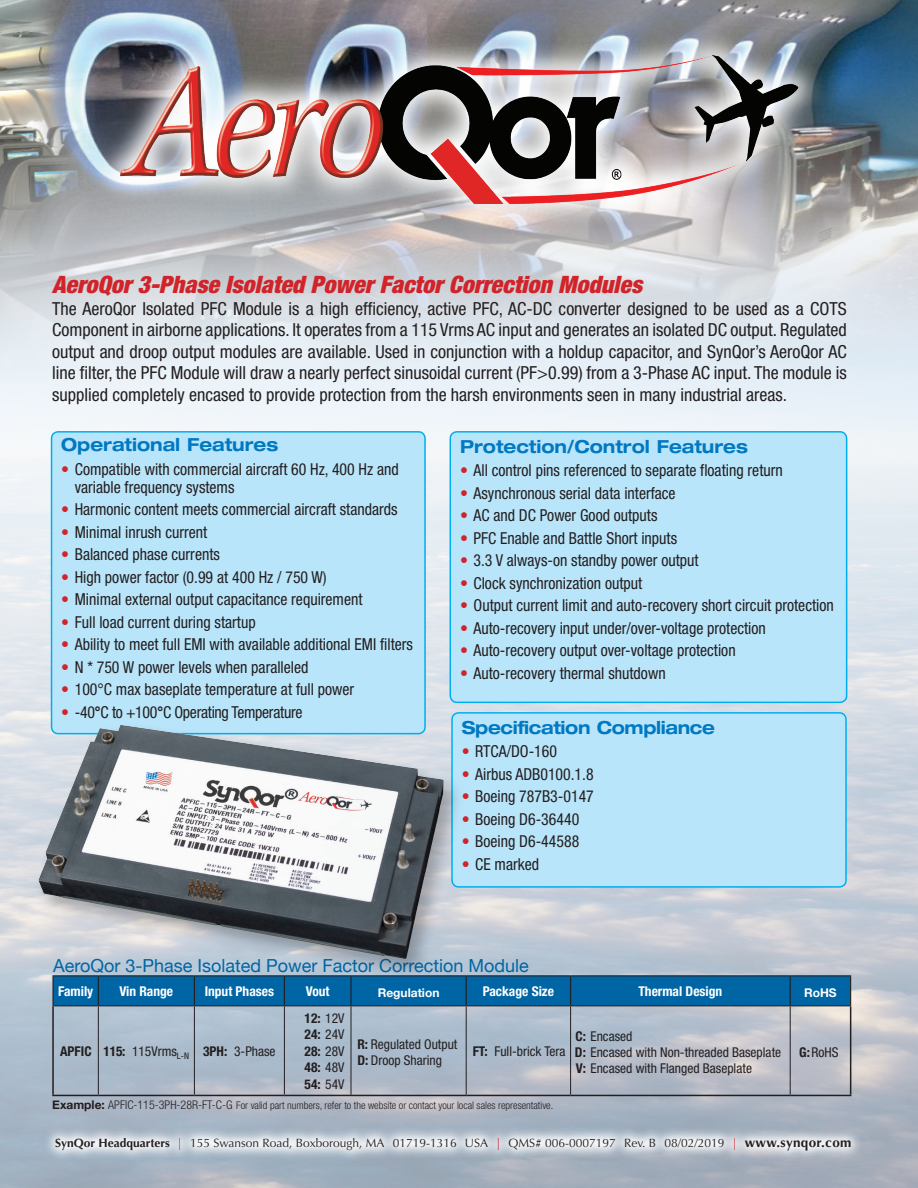
<style>
.page{position:relative;width:918px;height:1188px;background:#fff}
.page>*{position:absolute;margin:0;border:0;box-sizing:border-box;transform-origin:0 0}
.logo_subhead{font:italic 900 condensed 24px "Helvetica Neue";color:#d1232a}
.description_paragrap{font:condensed 18px/21.6px "Helvetica Neue";color:#231f20;text-align:justify}
.Table_PN_Head{font:18px "Helvetica Neue";color:#0065a4}
.COVER_BULLET_HEADS{font:700 expanded 18px "Helvetica Neue";color:#0079c2;scale:.94 1}
.COVER_BULLET_HEADS-2{font:700 expanded 18px "Helvetica Neue";letter-spacing:-.02em;color:#0079c2;scale:.94 1}
.card_bullets{font:condensed 16.5px/18px "Helvetica Neue";color:#231f20;scale:.96 1}
.card_bullets-2{font:condensed 16.5px "Helvetica Neue";letter-spacing:-.02em;color:#231f20;scale:.96 1}
.t1{font:condensed 13.5px "Helvetica Neue";color:#231f20}
.Model_Number_KO{font:700 condensed 13.5px "Helvetica Neue";color:#fff}
.t2{font:700 condensed 13.5px "Helvetica Neue";color:#231f20}
.t3{font:12px "Optima";color:#231f20}
.t4{font:700 12px "Helvetica Neue";color:#fff}
.t5{font:300 condensed 10.5px "Helvetica Neue";color:#231f20}
.s1{font-stretch:expanded;color:#d1232a}
.s2{font-weight:700}
.s3{font-weight:400}
.s4{font-weight:700;font-stretch:normal;font-size:12px}
.s5{font-size:12px}
.s6{color:#d1232a}
.s7{font-weight:700;font-size:13.5px}
</style>
<div class="page">
<img style="left:0;top:400px;width:918px;height:788px">
<img style="left:0;top:0;width:918px;height:400px">
<img style="left:91px;top:27px;width:735px;height:207px">
<img style="left:117px;top:52px;width:685px;height:152px">
<svg style="left:43px;top:1126px;width:821px;height:37px"></svg>
<div style="left:52px;top:432px;width:373px;height:302px;background:#b9e5fa;border-radius:7px"></div>
<div style="left:51px;top:431px;width:375px;height:303px;border:2px solid #00aeef;border-radius:7px"></div>
<div style="left:450px;top:432px;width:397px;height:270px;background:#b9e5fa;border-radius:7px"></div>
<div style="left:450px;top:431px;width:397px;height:272px;border:2px solid #00aeef;border-radius:7px"></div>
<hr style="left:52px;top:1006px;width:2px;height:89px;background:#231f20">
<hr style="left:850px;top:1006px;width:1px;height:89px;background:#231f20">
<hr style="left:52px;top:1095px;width:46px;height:1px;background:#231f20">
<hr style="left:98px;top:1095px;width:96px;height:1px;background:#231f20">
<hr style="left:194px;top:1095px;width:90px;height:1px;background:#231f20">
<hr style="left:284px;top:1095px;width:67px;height:1px;background:#231f20">
<hr style="left:351px;top:1095px;width:115px;height:1px;background:#231f20">
<hr style="left:466px;top:1095px;width:105px;height:1px;background:#231f20">
<hr style="left:571px;top:1095px;width:219px;height:1px;background:#231f20">
<hr style="left:790px;top:1095px;width:61px;height:1px;background:#231f20">
<hr style="left:52px;top:976px;width:2px;height:29px;background:#231f20">
<hr style="left:52px;top:1005px;width:46px;height:1px;background:#231f20">
<hr style="left:351px;top:975px;width:115px;height:1px;background:#231f20">
<hr style="left:466px;top:975px;width:105px;height:1px;background:#231f20">
<hr style="left:571px;top:975px;width:219px;height:1px;background:#231f20">
<hr style="left:790px;top:975px;width:61px;height:1px;background:#231f20">
<svg style="left:53px;top:976px;width:798px;height:30px"></svg>
<hr style="left:98px;top:1006px;width:1px;height:89px;background:#231f20">
<hr style="left:194px;top:1006px;width:1px;height:89px;background:#231f20">
<hr style="left:284px;top:1006px;width:1px;height:89px;background:#231f20">
<hr style="left:351px;top:1006px;width:1px;height:89px;background:#231f20">
<hr style="left:466px;top:1006px;width:1px;height:89px;background:#231f20">
<hr style="left:570px;top:1006px;width:1px;height:89px;background:#231f20">
<hr style="left:790px;top:1006px;width:1px;height:89px;background:#231f20">
<div style="left:452px;top:713px;width:394px;height:174px;background:#b9e5fa;border-radius:7px"></div>
<div style="left:451px;top:712px;width:396px;height:176px;border:2px solid #00aeef;border-radius:7px"></div>
<div style="left:34px;top:721px;width:431px;height:260px;background:#231f20;opacity:.3"></div>
<img style="left:38px;top:725px;width:405px;height:234px">
<p class="logo_subhead" style="left:52px;top:270px;width:591px">AeroQor 3-Phase Isolated Power Factor Correction Modules</p>
<p class="description_paragrap" style="left:52px;top:297px;width:796px">The AeroQor Isolated PFC Module is a high efficiency, active PFC, AC-DC converter designed to be used as a COTS Component in airborne applications. It operates from a 115 Vrms AC input and generates an isolated DC output. Regulated output and droop output modules are available. Used in conjunction with a holdup capacitor, and SynQor’s AeroQor AC line filter, the PFC Module will draw a nearly perfect sinusoidal current (PF&gt;0.99) from a 3-Phase AC input. The module is supplied completely encased to provide protection from the harsh environments seen in many industrial areas.</p>
<p class="COVER_BULLET_HEADS" style="left:61px;top:434px;width:232px">Operational Features</p>
<p class="card_bullets" style="left:75px;top:460px;width:339px;text-indent:-14px"><span class="s1">•</span> Compatible with commercial aircraft 60 Hz, 400 Hz and variable frequency systems</p>
<p class="card_bullets" style="left:61px;top:500px;width:352px"><span class="s1">•</span> Harmonic content meets commercial aircraft standards</p>
<p class="card_bullets" style="left:61px;top:523px;width:154px"><span class="s1">•</span> Minimal inrush current</p>
<p class="card_bullets" style="left:61px;top:545px;width:167px"><span class="s1">•</span> Balanced phase currents</p>
<p class="card_bullets" style="left:61px;top:568px;width:278px"><span class="s1">•</span> High power factor (0.99 at 400 Hz / 750 W)</p>
<p class="card_bullets" style="left:61px;top:590px;width:315px"><span class="s1">•</span> Minimal external output capacitance requirement</p>
<p class="card_bullets" style="left:61px;top:613px;width:204px"><span class="s1">•</span> Full load current during startup</p>
<p class="card_bullets" style="left:61px;top:635px;width:368px"><span class="s1">•</span> Ability to meet full EMI with available additional EMI filters</p>
<p class="card_bullets" style="left:61px;top:658px;width:259px"><span class="s1">•</span> N * 750 W power levels when paralleled</p>
<p class="card_bullets" style="left:61px;top:680px;width:307px"><span class="s1">•</span> 100°C max baseplate temperature at full power</p>
<p class="card_bullets-2" style="left:61px;top:702px;width:253px"><span class="s1">•</span> -40<span class="s2">°</span>C to +100<span class="s2">°</span>C Operating Temperature</p>
<p class="COVER_BULLET_HEADS" style="left:460px;top:435px;width:308px">Protection/Control Features</p>
<p class="card_bullets" style="left:460px;top:461px;width:338px"><span class="s1">•</span> All control pins referenced to separate floating return</p>
<p class="card_bullets" style="left:460px;top:484px;width:226px"><span class="s1">•</span> Asynchronous serial data interface</p>
<p class="card_bullets" style="left:460px;top:506px;width:207px"><span class="s1">•</span> AC and DC Power Good outputs</p>
<p class="card_bullets" style="left:460px;top:529px;width:228px"><span class="s1">•</span> PFC Enable and Battle Short inputs</p>
<p class="card_bullets" style="left:460px;top:551px;width:250px"><span class="s1">•</span> 3.3 V always-on standby power output</p>
<p class="card_bullets" style="left:460px;top:574px;width:191px"><span class="s1">•</span> Clock synchronization output</p>
<p class="card_bullets" style="left:460px;top:596px;width:391px"><span class="s1">•</span> Output current limit and auto-recovery short circuit protection</p>
<p class="card_bullets" style="left:460px;top:619px;width:320px"><span class="s1">•</span> Auto-recovery input under/over-voltage protection</p>
<p class="card_bullets" style="left:460px;top:641px;width:289px"><span class="s1">•</span> Auto-recovery output over-voltage protection</p>
<p class="card_bullets" style="left:460px;top:664px;width:216px"><span class="s1">•</span> Auto-recovery thermal shutdown</p>
<p class="COVER_BULLET_HEADS-2" style="left:462px;top:716px;width:271px">Specification Compliance</p>
<p class="card_bullets" style="left:462px;top:742px;width:101px"><span class="s1">•</span> RTCA/DO-160</p>
<p class="card_bullets" style="left:462px;top:765px;width:139px"><span class="s1">•</span> Airbus ADB0100.1.8</p>
<p class="card_bullets" style="left:462px;top:787px;width:139px"><span class="s1">•</span> Boeing 787B3-0147</p>
<p class="card_bullets" style="left:462px;top:810px;width:124px"><span class="s1">•</span> Boeing D6-36440</p>
<p class="card_bullets" style="left:462px;top:832px;width:124px"><span class="s1">•</span> Boeing D6-44588</p>
<p class="card_bullets" style="left:462px;top:855px;width:82px"><span class="s1">•</span> CE marked</p>
<p class="Table_PN_Head" style="left:53px;top:955px;width:477px">AeroQor 3-Phase Isolated Power Factor Correction Module</p>
<p class="Model_Number_KO" style="left:58px;top:983px;width:37px">Family</p>
<p class="Model_Number_KO" style="left:120px;top:983px;width:55px">Vin Range</p>
<p class="Model_Number_KO" style="left:205px;top:983px;width:71px">Input Phases</p>
<p class="Model_Number_KO" style="left:306px;top:983px;width:25px">Vout</p>
<p class="t4" style="left:378px;top:983px;width:63px">Regulation</p>
<p class="Model_Number_KO" style="left:483px;top:983px;width:73px">Package Size</p>
<p class="Model_Number_KO" style="left:638px;top:983px;width:85px">Thermal Design</p>
<p class="t4" style="left:804px;top:983px;width:34px">RoHS</p>
<p class="t2" style="left:60px;top:1043px;width:33px">APFIC</p>
<p class="t1" style="left:104px;top:1043px;width:87px"><span class="s2">115:</span> 115Vrms<sub>L-N</sub></p>
<p class="t1" style="left:203px;top:1043px;width:74px"><span class="s2">3PH:</span> 3-Phase</p>
<p class="t2" style="left:305px;top:1010px;width:41px">12: <span class="s3">12V</span></p>
<p class="t2" style="left:305px;top:1026px;width:41px">24: <span class="s3">24V</span></p>
<p class="t2" style="left:305px;top:1043px;width:41px">28: <span class="s3">28V</span></p>
<p class="t2" style="left:305px;top:1059px;width:41px">48: <span class="s3">48V</span></p>
<p class="t2" style="left:305px;top:1076px;width:41px">54: <span class="s3">54V</span></p>
<p class="t1" style="left:357px;top:1036px;width:102px"><span class="s2">R:</span> Regulated Output</p>
<p class="t1" style="left:357px;top:1053px;width:86px"><span class="s2">D:</span> Droop Sharing</p>
<p class="t1" style="left:473px;top:1043px;width:94px"><span class="s2">FT:</span> Full-brick Tera</p>
<p class="t5" style="left:52px;top:1099px;width:502px"><span class="s4">Example:</span> <span class="s5">APFIC-115-3PH-28R-FT-C-G</span> For valid part numbers, refer to the website or contact your local sales representative.</p>
<p class="t1" style="left:575px;top:1028px;width:58px"><span class="s2">C:</span> Encased</p>
<p class="t1" style="left:575px;top:1045px;width:208px"><span class="s2">D:</span> Encased with Non-threaded Baseplate</p>
<p class="t1" style="left:576px;top:1061px;width:178px"><span class="s2">V:</span> Encased with Flanged Baseplate</p>
<p class="t1" style="left:799px;top:1045px;width:41px"><span class="s2">G:</span>RoHS</p>
<p class="t3" style="left:55px;top:1136px;width:798px"><span class="s2">SynQor Headquarters</span> <span class="s6">|</span> 155 Swanson Road, Boxborough, MA 01719-1316 USA <span class="s6">|</span> QMS# 006-0007197 Rev. B 08/02/2019 <span class="s6">|</span> <span class="s7">www.synqor.com</span></p>
</div>
